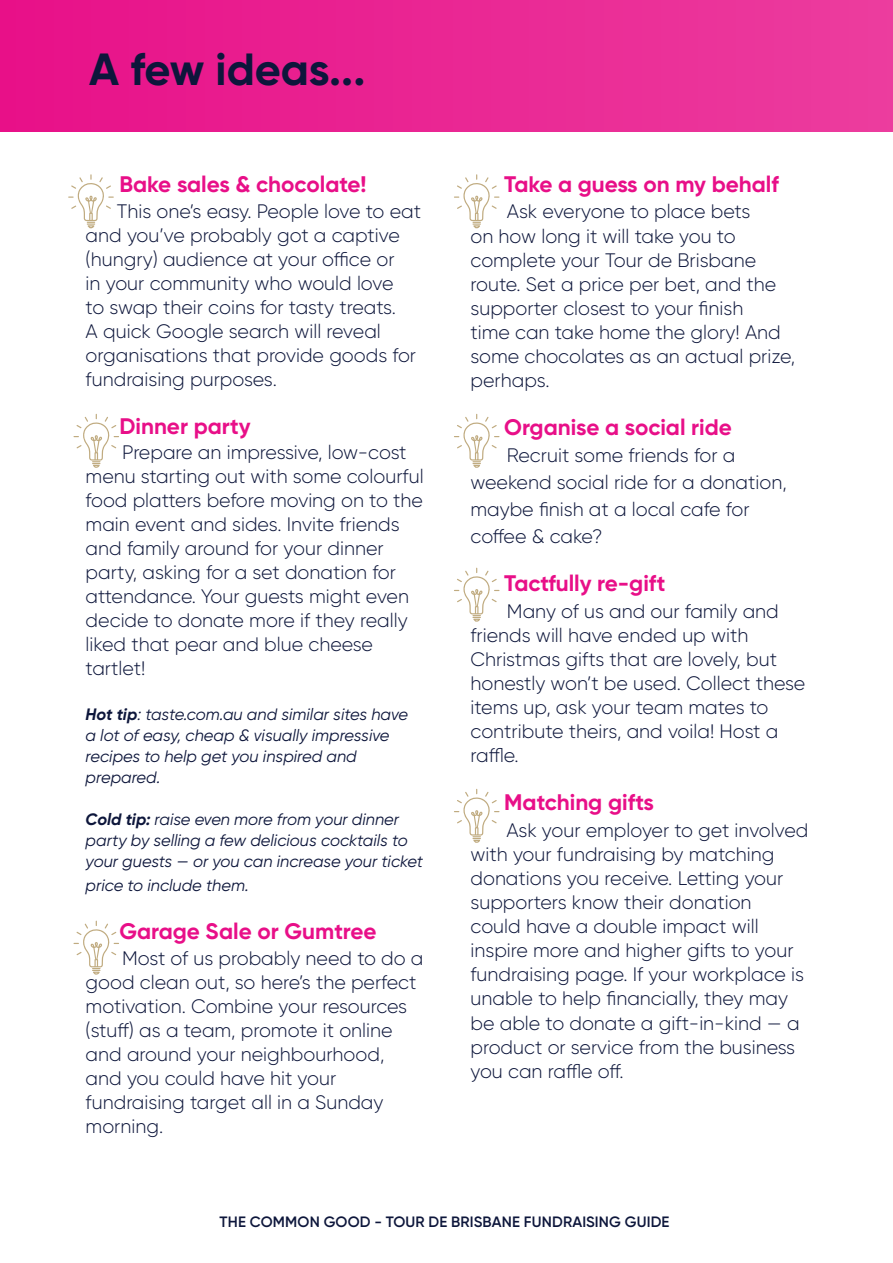
<style>
.page{position:relative;width:893px;height:1263px;background:#fff}
.page>*{position:absolute;margin:0;border:0;box-sizing:border-box;transform-origin:0 0}
.t1{font:700 45px "Gilroy";letter-spacing:-.005em;color:#0d163b}
.t2{font:700 22.5px "Gilroy";color:#e80f88}
.t3{font:300 19.5px/24px "Gilroy";color:#0d163b}
.t4{font:italic 16.5px/21px "Gilroy";color:#0d163b}
.t5{font:600 15px "Gilroy";letter-spacing:.01em;color:#0d163b}
.s1{font-weight:700}
</style>
<div class="page">
<div style="left:0;top:0;width:893px;height:131px;background:linear-gradient(to right,#e81088,#ec3c9e)"></div>
<svg style="left:68px;top:174px;width:46px;height:54px"></svg>
<svg style="left:454px;top:174px;width:45px;height:54px"></svg>
<svg style="left:454px;top:414px;width:45px;height:54px"></svg>
<svg style="left:454px;top:568px;width:45px;height:54px"></svg>
<svg style="left:454px;top:789px;width:45px;height:54px"></svg>
<svg style="left:74px;top:414px;width:45px;height:54px"></svg>
<svg style="left:74px;top:921px;width:45px;height:54px"></svg>
<h1 class="t1" style="left:89px;top:41px;width:278px">A few ideas...</h1>
<p class="t2" style="left:119px;top:170px;width:249px">Bake sales &amp; chocolate!</p>
<p class="t3" style="left:86px;top:199px;width:337px;text-indent:31px">This one’s easy. People love to eat and you’ve probably got a captive (hungry) audience at your office or<br>in your community who would love<br>to swap their coins for tasty treats.<br>A quick Google search will reveal organisations that provide goods for fundraising purposes.</p>
<p class="t2" style="left:119px;top:412px;width:133px">Dinner party</p>
<p class="t3" style="left:86px;top:440px;width:340px;text-indent:36px">Prepare an impressive, low-cost menu starting out with some colourful food platters before moving on to the main event and sides. Invite friends and family around for your dinner party, asking for a set donation for attendance. Your guests might even decide to donate more if they really liked that pear and blue cheese tartlet!</p>
<p class="t4" style="left:86px;top:704px;width:324px"><span class="s1">Hot tip</span>: taste.com.au and similar sites have a lot of easy, cheap &amp; visually impressive recipes to help get you inspired and prepared.</p>
<p class="t4" style="left:86px;top:809px;width:339px"><span class="s1">Cold tip:</span> raise even more from your dinner party by selling a few delicious cocktails to your guests — or you can increase your ticket</p>
<p class="t4" style="left:86px;top:875px;width:165px">price to include them.</p>
<p class="t2" style="left:119px;top:917px;width:259px">Garage Sale or Gumtree</p>
<p class="t3" style="left:86px;top:946px;width:339px;text-indent:36px">Most of us probably need to do a good clean out, so here’s the perfect motivation. Combine your resources (stuff) as a team, promote it online and around your neighbourhood, and you could have hit your fundraising target all in a Sunday morning.</p>
<p class="t2" style="left:504px;top:170px;width:276px">Take a guess on my behalf</p>
<p class="t3" style="left:470px;top:199px;width:326px;text-indent:36px">Ask everyone to place bets<br>on how long it will take you to complete your Tour de Brisbane route. Set a price per bet, and the supporter closest to your finish<br>time can take home the glory! And some chocolates as an actual prize, perhaps.</p>
<p class="t2" style="left:504px;top:413px;width:229px">Organise a social ride</p>
<p class="t3" style="left:470px;top:442px;width:318px;line-height:27px;text-indent:36px">Recruit some friends for a weekend social ride for a donation, maybe finish at a local cafe for coffee &amp; cake?</p>
<p class="t2" style="left:504px;top:569px;width:163px">Tactfully re-gift</p>
<p class="t3" style="left:470px;top:599px;width:336px;text-indent:36px">Many of us and our family and friends will have ended up with<br>Christmas gifts that are lovely, but honestly won’t be used. Collect these items up, ask your team mates to contribute theirs, and voila! Host a raffle.</p>
<p class="t2" style="left:504px;top:788px;width:151px">Matching gifts</p>
<p class="t3" style="left:470px;top:818px;width:339px;text-indent:36px">Ask your employer to get involved with your fundraising by matching donations you receive. Letting your supporters know their donation<br>could have a double impact will inspire more and higher gifts to your fundraising page. If your workplace is unable to help financially, they may be able to donate a gift-in-kind — a product or service from the business you can raffle off.</p>
<p class="t5" style="left:220px;top:1212px;width:451px">THE COMMON GOOD - TOUR DE BRISBANE FUNDRAISING GUIDE</p>
</div>
